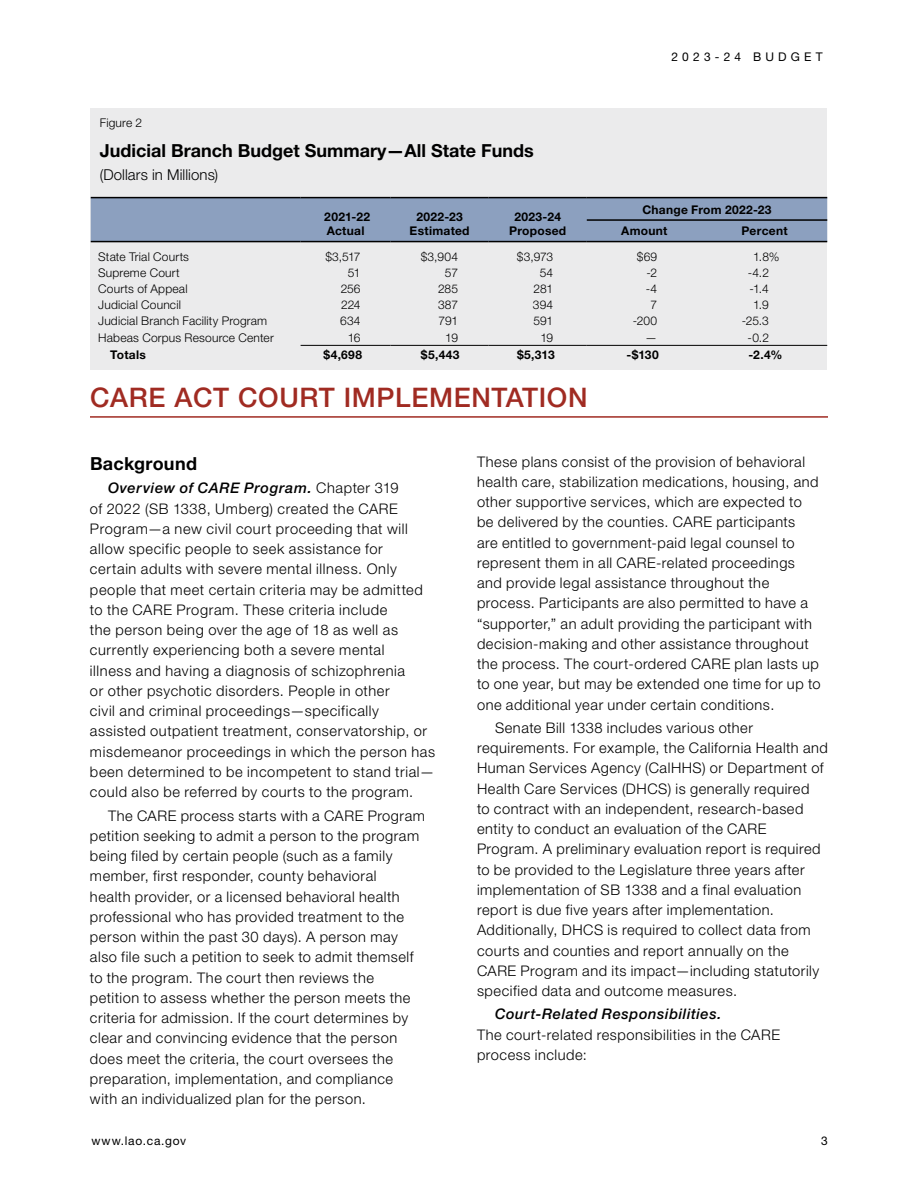
<style>
.page{position:relative;width:918px;height:1188px;background:#fff}
.page>*{position:absolute;margin:0;border:0;box-sizing:border-box;transform-origin:0 0}
.t1{font:500 27px "Helvetica Neue LT Pro";letter-spacing:.025em;color:#a02b22}
.t2{font:700 18px "Helvetica Neue LT Pro";color:#000}
.t3{font:300 15px "Helvetica Neue LT Pro";letter-spacing:.005em;color:#000}
.t4{font:300 14.7px/20.2px "Helvetica Neue LT Pro";letter-spacing:.035em;color:#000}
.t5{font:italic 500 14.7px "Helvetica Neue LT Pro";letter-spacing:.04em;color:#000}
.t6{font:300 12px "Helvetica Neue LT Pro";letter-spacing:.015em;color:#000}
.t7{font:700 12px/14.4px "Helvetica Neue LT Pro";letter-spacing:.025em;color:#000}
.t8{font:12px "Helvetica Neue LT Pro";letter-spacing:.065em;color:#000}
.t9{font:12px "Helvetica Neue LT Pro";letter-spacing:.35em;color:#000}
.s1{font-weight:500;font-style:italic}
</style>
<div class="page">
<hr style="left:90px;top:416px;width:738px;height:2px;background:#a02b22">
<div style="left:91px;top:108px;width:736px;height:262px;background:#ebebec"></div>
<div style="left:91px;top:198px;width:736px;height:43px;background:#8ca0bf"></div>
<hr style="left:587px;top:219px;width:115px;height:2px;background:#000">
<hr style="left:702px;top:219px;width:125px;height:2px;background:#000">
<hr style="left:301px;top:197px;width:90px;height:1px;background:#000">
<hr style="left:391px;top:197px;width:98px;height:1px;background:#000">
<hr style="left:489px;top:197px;width:98px;height:1px;background:#000">
<hr style="left:587px;top:197px;width:115px;height:1px;background:#000">
<hr style="left:702px;top:197px;width:125px;height:1px;background:#000">
<hr style="left:91px;top:197px;width:210px;height:1px;background:#000">
<hr style="left:301px;top:241px;width:90px;height:1px;background:#000">
<hr style="left:391px;top:241px;width:98px;height:1px;background:#000">
<hr style="left:489px;top:241px;width:98px;height:1px;background:#000">
<hr style="left:587px;top:241px;width:115px;height:1px;background:#000">
<hr style="left:702px;top:241px;width:125px;height:1px;background:#000">
<hr style="left:91px;top:241px;width:210px;height:1px;background:#000">
<hr style="left:301px;top:345px;width:90px;height:1px;background:#000">
<hr style="left:391px;top:345px;width:98px;height:1px;background:#000">
<hr style="left:489px;top:345px;width:98px;height:1px;background:#000">
<hr style="left:587px;top:345px;width:115px;height:1px;background:#000">
<hr style="left:702px;top:345px;width:125px;height:1px;background:#000">
<p class="t9" style="left:671px;top:49px;width:153px">2023-24 BUDGET</p>
<p class="t6" style="left:100px;top:115px;width:44px">Figure 2</p>
<p class="t2" style="left:100px;top:140px;width:435px">Judicial Branch Budget Summary—All State Funds</p>
<p class="t3" style="left:100px;top:165px;width:120px">(Dollars in Millions)</p>
<p class="t7" style="left:324px;top:209px;width:47px">2021-22<br>Actual</p>
<p class="t7" style="left:410px;top:209px;width:61px;text-align:center">2022-23<br>Estimated</p>
<p class="t7" style="left:509px;top:209px;width:59px;text-align:center">2023-24<br>Proposed</p>
<p class="t7" style="left:621px;top:198px;width:152px;line-height:21.6px;text-indent:21px">Change From 2022-23<br>Amount</p>
<p class="t7" style="left:742px;top:223px;width:48px">Percent</p>
<p class="t6" style="left:98px;top:249px;width:92px">State Trial Courts</p>
<p class="t6" style="left:325px;top:249px;width:37px">$3,517</p>
<p class="t6" style="left:421px;top:249px;width:39px">$3,904</p>
<p class="t6" style="left:517px;top:249px;width:38px">$3,973</p>
<p class="t6" style="left:637px;top:249px;width:22px">$69</p>
<p class="t6" style="left:753px;top:249px;width:28px">1.8%</p>
<p class="t6" style="left:98px;top:265px;width:83px">Supreme Court</p>
<p class="t6" style="left:348px;top:265px;width:14px">51</p>
<p class="t6" style="left:445px;top:265px;width:15px">57</p>
<p class="t6" style="left:540px;top:265px;width:15px">54</p>
<p class="t6" style="left:646px;top:265px;width:12px">-2</p>
<p class="t6" style="left:748px;top:265px;width:23px">-4.2</p>
<p class="t6" style="left:98px;top:282px;width:91px">Courts of Appeal</p>
<p class="t6" style="left:341px;top:282px;width:21px">256</p>
<p class="t6" style="left:438px;top:282px;width:22px">285</p>
<p class="t6" style="left:534px;top:282px;width:21px">281</p>
<p class="t6" style="left:646px;top:282px;width:13px">-4</p>
<p class="t6" style="left:750px;top:282px;width:21px">-1.4</p>
<p class="t6" style="left:98px;top:298px;width:84px">Judicial Council</p>
<p class="t6" style="left:341px;top:298px;width:21px">224</p>
<p class="t6" style="left:438px;top:298px;width:21px">387</p>
<p class="t6" style="left:533px;top:298px;width:22px">394</p>
<p class="t6" style="left:651px;top:298px;width:8px">7</p>
<p class="t6" style="left:753px;top:298px;width:17px">1.9</p>
<p class="t6" style="left:98px;top:314px;width:171px">Judicial Branch Facility Program</p>
<p class="t6" style="left:340px;top:314px;width:22px">634</p>
<p class="t6" style="left:439px;top:314px;width:21px">791</p>
<p class="t6" style="left:533px;top:314px;width:21px">591</p>
<p class="t6" style="left:633px;top:314px;width:26px">-200</p>
<p class="t6" style="left:742px;top:314px;width:29px">-25.3</p>
<p class="t6" style="left:98px;top:330px;width:177px">Habeas Corpus Resource Center</p>
<p class="t6" style="left:348px;top:330px;width:14px">16</p>
<p class="t6" style="left:445px;top:330px;width:14px">19</p>
<p class="t6" style="left:540px;top:330px;width:14px">19</p>
<p class="t6" style="left:645px;top:330px;width:13px">—</p>
<p class="t6" style="left:748px;top:330px;width:23px">-0.2</p>
<p class="t7" style="left:110px;top:348px;width:37px">Totals</p>
<p class="t7" style="left:324px;top:348px;width:40px">$4,698</p>
<p class="t7" style="left:421px;top:348px;width:40px">$5,443</p>
<p class="t7" style="left:517px;top:348px;width:39px">$5,313</p>
<p class="t7" style="left:626px;top:348px;width:34px">-$130</p>
<p class="t7" style="left:748px;top:348px;width:36px">-2.4%</p>
<h1 class="t1" style="left:90px;top:381px;width:499px">CARE ACT COURT IMPLEMENTATION</h1>
<p class="t2" style="left:90px;top:453px;width:109px">Background</p>
<p class="t4" style="left:90px;top:478px;width:347px;text-indent:18px"><span class="s1">Overview of CARE Program.</span> Chapter 319<br>of 2022 (SB 1338, Umberg) created the CARE Program—a new civil court proceeding that will allow specific people to seek assistance for<br>certain adults with severe mental illness. Only people that meet certain criteria may be admitted to the CARE Program. These criteria include<br>the person being over the age of 18 as well as currently experiencing both a severe mental<br>illness and having a diagnosis of schizophrenia<br>or other psychotic disorders. People in other<br>civil and criminal proceedings—specifically assisted outpatient treatment, conservatorship, or misdemeanor proceedings in which the person has been determined to be incompetent to stand trial— could also be referred by courts to the program.</p>
<p class="t4" style="left:90px;top:805px;width:337px;text-indent:18px">The CARE process starts with a CARE Program petition seeking to admit a person to the program being filed by certain people (such as a family member, first responder, county behavioral<br>health provider, or a licensed behavioral health professional who has provided treatment to the person within the past 30 days). A person may also file such a petition to seek to admit themself to the program. The court then reviews the petition to assess whether the person meets the criteria for admission. If the court determines by clear and convincing evidence that the person does meet the criteria, the court oversees the preparation, implementation, and compliance<br>with an individualized plan for the person.</p>
<p class="t8" style="left:92px;top:1133px;width:96px">www.lao.ca.gov</p>
<p class="t4" style="left:477px;top:451px;width:345px">These plans consist of the provision of behavioral health care, stabilization medications, housing, and other supportive services, which are expected to be delivered by the counties. CARE participants<br>are entitled to government-paid legal counsel to represent them in all CARE-related proceedings and provide legal assistance throughout the process. Participants are also permitted to have a “supporter,” an adult providing the participant with decision-making and other assistance throughout the process. The court-ordered CARE plan lasts up to one year, but may be extended one time for up to one additional year under certain conditions.</p>
<p class="t4" style="left:477px;top:717px;width:353px;text-indent:18px">Senate Bill 1338 includes various other requirements. For example, the California Health and Human Services Agency (CalHHS) or Department of Health Care Services (DHCS) is generally required<br>to contract with an independent, research-based entity to conduct an evaluation of the CARE Program. A preliminary evaluation report is required to be provided to the Legislature three years after implementation of SB 1338 and a final evaluation report is due five years after implementation.<br>Additionally, DHCS is required to collect data from courts and counties and report annually on the CARE Program and its impact—including statutorily specified data and outcome measures.</p>
<p class="t5" style="left:495px;top:1005px;width:228px">Court-Related Responsibilities.</p>
<p class="t4" style="left:477px;top:1024px;width:305px">The court-related responsibilities in the CARE process include:</p>
<p class="t9" style="left:821px;top:1134px;width:8px">3</p>
</div>
